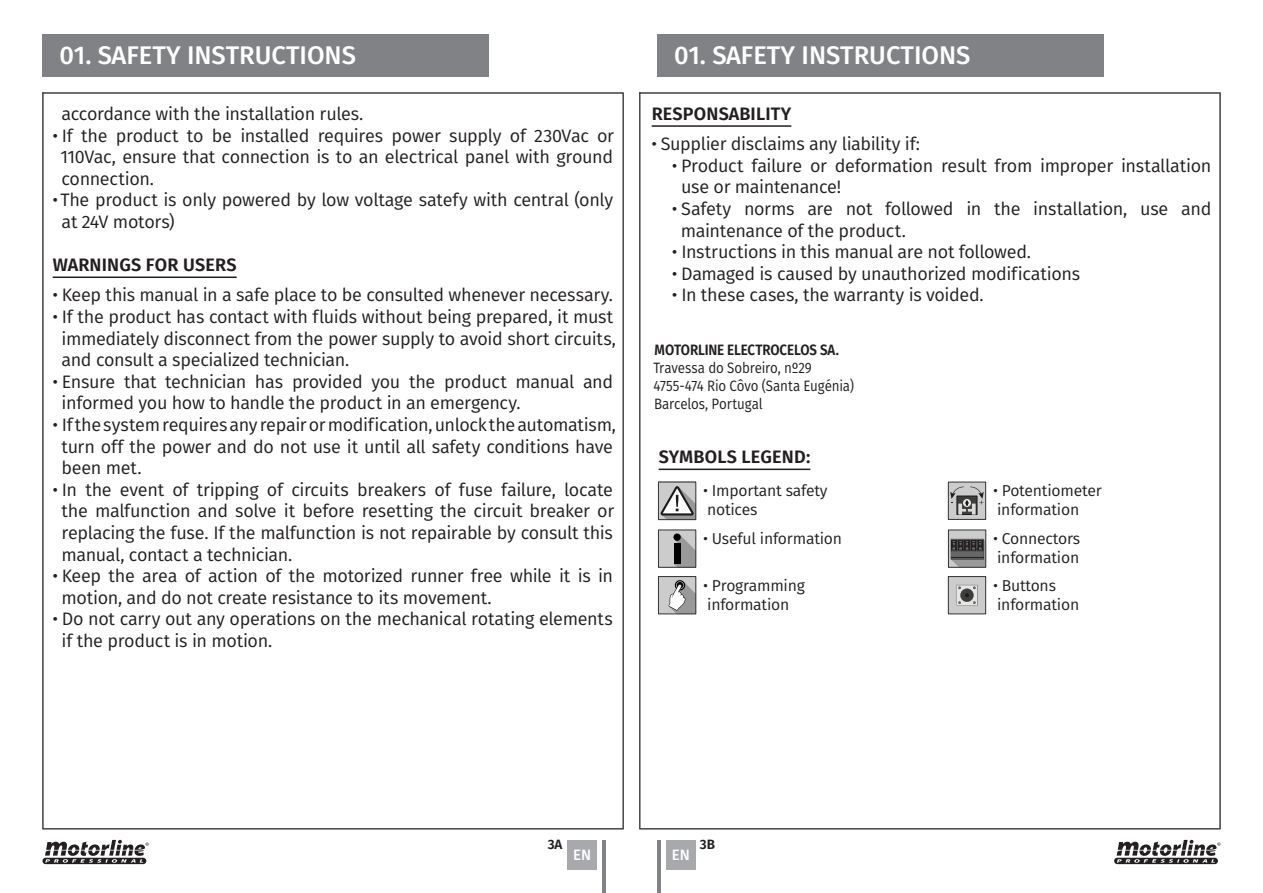
<style>
.page{position:relative;width:1263px;height:893px;background:#fff}
.page>*{position:absolute;margin:0;border:0;box-sizing:border-box;transform-origin:0 0}
.t1{font:500 25.5px "Fira Sans";color:#fff}
.t2{font:18px/21.6px "Fira Sans";letter-spacing:-.02em;color:#231f20}
._0_AVISOS_TITULO{font:600 18px "Fira Sans";letter-spacing:.01em;color:#231f20}
.t3{font:15.75px/18.9px "Fira Sans";letter-spacing:-.015em;color:#231f20}
._1_1_AVISOS-TEXTO-su{font:15px "Fira Sans";letter-spacing:-.01em;color:#231f20;scale:.89 1}
._1_1_AVISOS-TEXTO-su-2{font:600 15px "Fira Sans";letter-spacing:-.01em;color:#231f20;scale:.89 1}
.t4{font:500 15px "Fira Sans";color:#fff}
.t5{font:600 13.5px "Fira Sans";color:#231f20}
</style>
<div class="page">
<div style="left:657px;top:34px;width:446px;height:43px;background:#808285"></div>
<div style="left:43px;top:34px;width:446px;height:43px;background:#808285"></div>
<div style="left:666px;top:840px;width:30px;height:29px;background:#a8a9ad"></div>
<div style="left:567px;top:840px;width:30px;height:29px;background:#a8a9ad"></div>
<hr style="left:603px;top:840px;width:3px;height:53px;background:#808285">
<hr style="left:657px;top:840px;width:3px;height:53px;background:#808285">
<svg style="left:1114px;top:840px;width:106px;height:24px"></svg>
<svg style="left:43px;top:840px;width:106px;height:24px"></svg>
<hr style="left:53px;top:276px;width:184px;height:2px;background:#231f20">
<hr style="left:652px;top:125px;width:139px;height:2px;background:#231f20">
<hr style="left:659px;top:469px;width:151px;height:1px;background:#231f20">
<div style="left:948px;top:530px;width:38px;height:37px;background:#ccc"></div>
<div style="left:948px;top:530px;width:38px;height:38px;border:1px solid #333"></div>
<svg style="left:950px;top:539px;width:36px;height:28px"></svg>
<div style="left:658px;top:576px;width:38px;height:38px;background:#ccc"></div>
<div style="left:658px;top:576px;width:38px;height:38px;border:1px solid #333"></div>
<svg style="left:668px;top:579px;width:28px;height:35px"></svg>
<div style="left:658px;top:482px;width:38px;height:38px;background:#ccc"></div>
<svg style="left:660px;top:486px;width:34px;height:32px"></svg>
<div style="left:658px;top:482px;width:38px;height:38px;border:1px solid #333"></div>
<div style="left:658px;top:530px;width:38px;height:37px;background:#ccc"></div>
<svg style="left:674px;top:536px;width:20px;height:30px"></svg>
<div style="left:674px;top:544px;width:6px;height:20px;background:#000"></div>
<div style="left:673px;top:533px;width:8px;height:8px;background:#000;border-radius:50%"></div>
<div style="left:658px;top:530px;width:38px;height:38px;border:1px solid #333"></div>
<div style="left:948px;top:577px;width:38px;height:37px;background:#ccc"></div>
<svg style="left:957px;top:585px;width:20px;height:21px"></svg>
<div style="left:948px;top:576px;width:38px;height:38px;border:1px solid #333"></div>
<div style="left:948px;top:482px;width:38px;height:37px;background:#ccc"></div>
<div style="left:948px;top:482px;width:38px;height:38px;border:1px solid #333"></div>
<svg style="left:950px;top:487px;width:34px;height:28px"></svg>
<p class="t1" style="left:60px;top:35px;width:298px">01. SAFETY INSTRUCTIONS</p>
<p class="t1" style="left:674px;top:35px;width:298px">01. SAFETY INSTRUCTIONS</p>
<p class="t2" style="left:62px;top:103px;width:303px">accordance with the installation rules.</p>
<p class="t2" style="left:60px;top:124px;width:555px;text-align:justify;text-indent:-8px">• If the product to be installed requires power supply of 230Vac or 110Vac, ensure that connection is to an electrical panel with ground connection.</p>
<p class="t2" style="left:62px;top:189px;width:553px;text-indent:-9px">•The product is only powered by low voltage satefy with central (only at 24V motors)</p>
<p class="_0_AVISOS_TITULO" style="left:53px;top:250px;width:185px">WARNINGS FOR USERS</p>
<p class="t2" style="left:53px;top:284px;width:562px">• Keep this manual in a safe place to be consulted whenever necessary.</p>
<p class="t2" style="left:62px;top:305px;width:556px;text-indent:-9px">• If the product has contact with fluids without being prepared, it must immediately disconnect from the power supply to avoid short circuits, and consult a specialized technician.</p>
<p class="t2" style="left:62px;top:370px;width:553px;text-indent:-9px">• Ensure that technician has provided you the product manual and informed you how to handle the product in an emergency.</p>
<p class="t2" style="left:61px;top:413px;width:556px;text-indent:-9px">• If the system requires any repair or modification, unlock the automatism, turn off the power and do not use it until all safety conditions have been met.</p>
<p class="t2" style="left:61px;top:478px;width:554px;text-align:justify;text-indent:-9px">• In the event of tripping of circuits breakers of fuse failure, locate the malfunction and solve it before resetting the circuit breaker or replacing the fuse. If the malfunction is not repairable by consult this manual, contact a technician.</p>
<p class="t2" style="left:61px;top:565px;width:553px;text-indent:-9px">• Keep the area of action of the motorized runner free while it is in motion, and do not create resistance to its movement.</p>
<p class="t2" style="left:62px;top:608px;width:553px;text-indent:-9px">• Do not carry out any operations on the mechanical rotating elements if the product is in motion.</p>
<p class="_0_AVISOS_TITULO" style="left:652px;top:99px;width:141px">RESPONSABILITY</p>
<p class="t2" style="left:651px;top:133px;width:270px">• Supplier disclaims any liability if:</p>
<p class="t2" style="left:681px;top:154px;width:532px;text-indent:-9px">• Product failure or deformation result from improper installation use or maintenance!</p>
<p class="t2" style="left:681px;top:197px;width:532px;text-indent:-9px">• Safety norms are not followed in the installation, use and maintenance of the product.</p>
<p class="t2" style="left:672px;top:241px;width:361px">• Instructions in this manual are not followed.</p>
<p class="t2" style="left:672px;top:262px;width:410px">• Damaged is caused by unauthorized modifications</p>
<p class="t2" style="left:672px;top:284px;width:313px">• In these cases, the warranty is voided.</p>
<p class="_1_1_AVISOS-TEXTO-su-2" style="left:655px;top:338px;width:209px">MOTORLINE ELECTROCELOS SA.</p>
<p class="_1_1_AVISOS-TEXTO-su" style="left:653px;top:357px;width:180px">Travessa do Sobreiro, nº29</p>
<p class="_1_1_AVISOS-TEXTO-su" style="left:654px;top:375px;width:227px">4755-474 Rio Côvo (Santa Eugénia)</p>
<p class="_1_1_AVISOS-TEXTO-su" style="left:654px;top:393px;width:124px">Barcelos, Portugal</p>
<p class="_0_AVISOS_TITULO" style="left:659px;top:442px;width:153px">SYMBOLS LEGEND:</p>
<p class="t3" style="left:703px;top:481px;width:126px">• Important safety notices</p>
<p class="t3" style="left:703px;top:529px;width:141px">• Useful information</p>
<p class="t3" style="left:703px;top:576px;width:103px">• Programming information</p>
<p class="t3" style="left:993px;top:481px;width:110px">• Potentiometer information</p>
<p class="t3" style="left:993px;top:529px;width:89px">• Connectors information</p>
<p class="t3" style="left:993px;top:576px;width:88px">• Buttons information</p>
<p class="t5" style="left:548px;top:833px;width:16px">3A</p>
<p class="t5" style="left:700px;top:833px;width:17px">3B</p>
<p class="t4" style="left:573px;top:842px;width:20px">EN</p>
<p class="t4" style="left:672px;top:842px;width:20px">EN</p>
</div>
